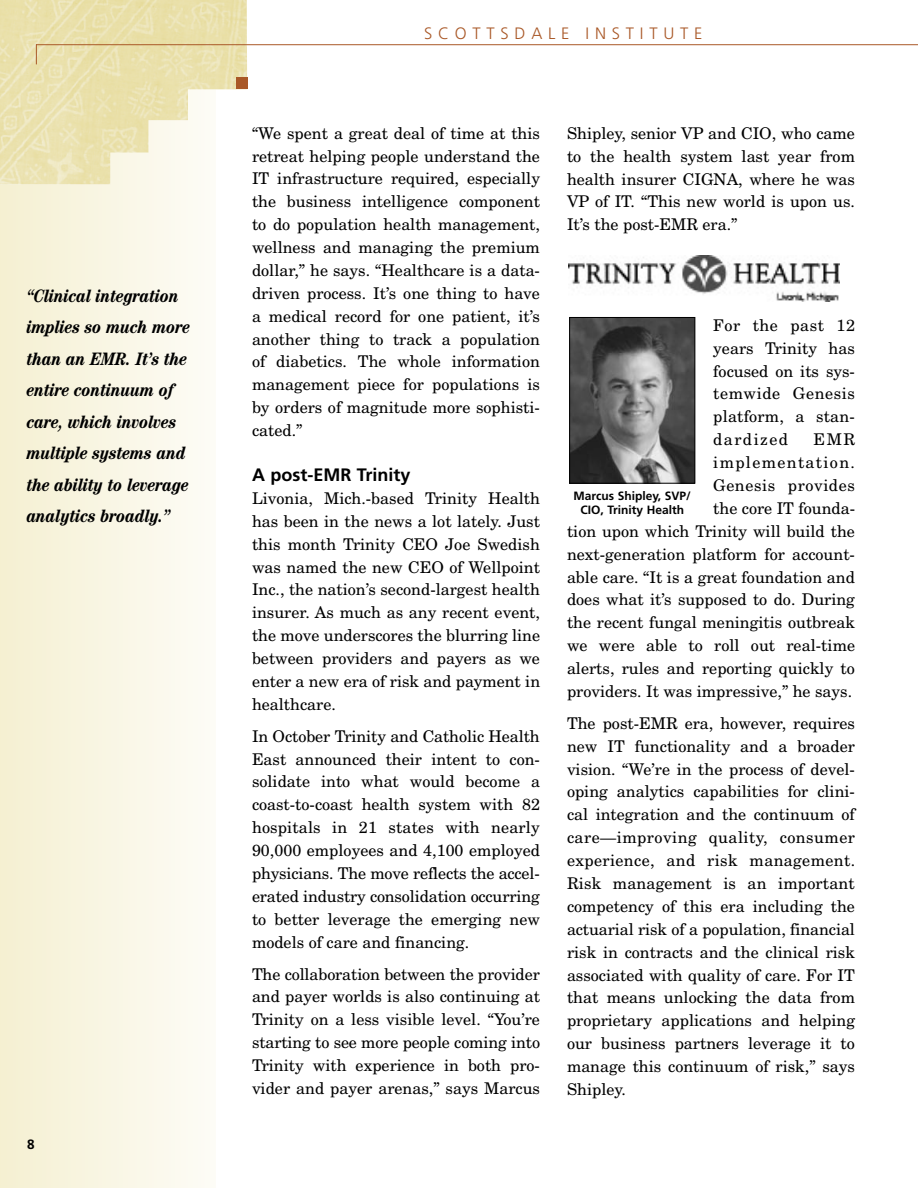
<style>
.page{position:relative;width:918px;height:1188px;background:#fff}
.page>*{position:absolute;margin:0;border:0;box-sizing:border-box;transform-origin:0 0}
.t1{font:italic 700 condensed 18px/31.5px "Century";color:#000}
.t2{font:700 18px "Frutiger";color:#000}
.t3{font:300 16.5px "Frutiger";letter-spacing:.35em;color:#a95827}
.t4{font:16.2px/23px "New Century Schlbk";color:#000;text-align:justify}
.t5{font:700 13.5px "Frutiger";color:#000}
.t6{font:700 12px/14.4px "Frutiger";color:#000;text-align:center}
</style>
<div class="page">
<div style="left:0;top:0;width:216px;height:1188px;background:linear-gradient(to right,#f5f0d1,#fdfcf6)"></div>
<img style="left:0;top:0;width:247px;height:184px">
<hr style="left:36px;top:44px;width:882px;height:1px;background:#a95827">
<div style="left:236px;top:78px;width:11px;height:11px;background:#a95827"></div>
<svg style="left:36px;top:44px;width:1px;height:20px"></svg>
<img style="left:571px;top:319px;width:122px;height:163px">
<div style="left:569px;top:317px;width:126px;height:167px;border:1px solid #000"></div>
<img style="left:569px;top:256px;width:270px;height:46px">
<p class="t1" style="left:27px;top:280px;width:165px">“Clinical integration implies so much more than an EMR. It’s the entire continuum of care, which involves multiple systems and the ability to leverage analytics broadly.”</p>
<p class="t5" style="left:27px;top:1136px;width:9px">8</p>
<p class="t3" style="left:424px;top:24px;width:280px">SCOTTS DALE INS TITUTE</p>
<p class="t4" style="left:252px;top:121px;width:290px">“We spent a great deal of time at this retreat helping people understand the IT infrastructure required, especially the business intelligence component to do population health management, wellness and managing the premium dollar,” he says. “Healthcare is a data&shy;driven process. It’s one thing to have a medical record for one patient, it’s another thing to track a population of diabetics. The whole information management piece for populations is by orders of magnitude more sophisti&shy;cated.”</p>
<p class="t2" style="left:252px;top:464px;width:160px">A post-EMR Trinity</p>
<p class="t4" style="left:252px;top:486px;width:290px">Livonia, Mich.-based Trinity Health has been in the news a lot lately. Just this month Trinity CEO Joe Swedish was named the new CEO of Wellpoint Inc., the nation’s second-largest health insurer. As much as any recent event, the move underscores the blurring line between providers and payers as we enter a new era of risk and payment in healthcare.</p>
<p class="t4" style="left:252px;top:724px;width:289px">In October Trinity and Catholic Health East announced their intent to con&shy;solidate into what would become a coast-to-coast health system with 82 hospitals in 21 states with nearly 90,000 employees and 4,100 employed physicians. The move reflects the accel&shy;erated industry consolidation occurring to better leverage the emerging new models of care and financing.</p>
<p class="t4" style="left:252px;top:962px;width:290px">The collaboration between the provider and payer worlds is also continuing at Trinity on a less visible level. “You’re starting to see more people coming into Trinity with experience in both pro&shy;vider and payer arenas,” says Marcus</p>
<p class="t4" style="left:567px;top:121px;width:290px">Shipley, senior VP and CIO, who came to the health system last year from health insurer CIGNA, where he was VP of IT. “This new world is upon us.<br>It’s the post-EMR era.”</p>
<p class="t4" style="left:713px;top:313px;width:143px">For the past 12 years Trinity has focused on its sys&shy;temwide Genesis platform, a stan&shy;dardized</p>
<p class="t4" style="left:567px;top:428px;width:290px;text-align:right">EMR<br>implementation.<br>Genesis provides<br>the core IT founda-<br>tion upon which Trinity will build the next-generation platform for account&shy;able care. “It is a great foundation and does what it’s supposed to do. During the recent fungal meningitis outbreak we were able to roll out real-time alerts, rules and reporting quickly to providers. It was impressive,” he says.</p>
<p class="t4" style="left:567px;top:711px;width:290px">The post-EMR era, however, requires new IT functionality and a broader vision. “We’re in the process of devel&shy;oping analytics capabilities for clini&shy;cal integration and the continuum of care—improving quality, consumer experience, and risk management.<br>Risk management is an important competency of this era including the actuarial risk of a population, financial risk in contracts and the clinical risk associated with quality of care. For IT that means unlocking the data from proprietary applications and helping our business partners leverage it to manage this continuum of risk,” says Shipley.</p>
<p class="t6" style="left:574px;top:489px;width:119px">Marcus Shipley, SVP/<br>CIO, Trinity Health</p>
</div>
